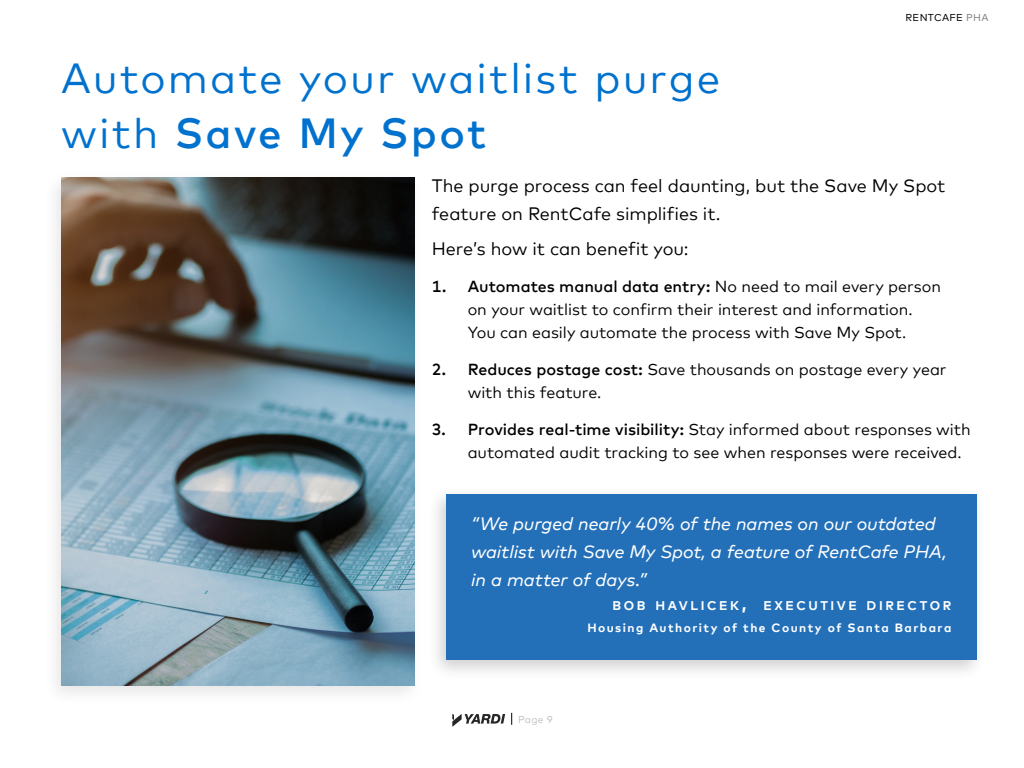
<style>
.page{position:relative;width:1024px;height:768px;background:#fff}
.page>*{position:absolute;margin:0;border:0;box-sizing:border-box;transform-origin:0 0}
.t1{font:42px/55px "Mark Offc Pro";letter-spacing:.045em;color:#0072ce}
.Body_Paragraph_1{font:italic 18px/28px "Mark Offc Pro";letter-spacing:-.005em;color:#fff}
.Body_Paragraph_1-2{font:18px/28px "Mark Offc Pro";color:#000}
.Body_Paragraph_1-3{font:16px/23px "Mark Offc Pro";color:#000}
.Body_Paragraph_1-4{font:700 12.6px "Mark Offc Pro";letter-spacing:.205em;color:#fff}
.Body_Paragraph_1-5{font:700 12px "Mark Offc Pro";letter-spacing:.12em;color:#fff}
.t2{font:10px "Mark Offc Pro";letter-spacing:.03em;color:#000}
.t3{font:10px "Mark Offc Pro";color:#bfbfbf}
.s1{color:#808080}
.s2{font-weight:500}
.s3{font-size:18px}
</style>
<div class="page">
<div style="left:428px;top:486px;width:559px;height:195px;background:#000;opacity:.19"></div>
<div style="left:446px;top:494px;width:530px;height:166px;background:#2370b9"></div>
<svg style="left:452px;top:714px;width:53px;height:13px"></svg>
<svg style="left:511px;top:713px;width:1px;height:12px"></svg>
<div style="left:43px;top:170px;width:382px;height:537px;background:#000;opacity:.1"></div>
<img style="left:61px;top:178px;width:353px;height:508px">
<p class="t2" style="left:906px;top:10px;width:84px">RENTCAFE <span class="s1">PHA</span></p>
<h3 class="t1" style="left:61px;top:48px;width:661px">Automate your waitlist purge with <span class="s2">Save My Spot</span></h3>
<p class="Body_Paragraph_1-2" style="left:432px;top:170px;width:515px">The purge process can feel daunting, but the Save My Spot feature on RentCafe simplifies it.</p>
<p class="Body_Paragraph_1-2" style="left:432px;top:233px;width:258px">Here’s how it can benefit you:</p>
<p class="Body_Paragraph_1-3" style="left:432px;top:274px;width:511px;text-align:center"><span class="s2">1. Automates manual data entry:</span> No need to mail every person on your waitlist to confirm their interest and information.<br>You can easily automate the process with Save My Spot.</p>
<p class="Body_Paragraph_1-3" style="left:468px;top:357px;width:480px;text-indent:-36px"><span class="s2">2. Reduces postage cost:</span> Save thousands on postage every year with this feature.</p>
<p class="Body_Paragraph_1-3" style="left:468px;top:417px;width:505px;text-indent:-36px"><span class="s2">3. Provides real-time visibility:</span> Stay informed about responses with automated audit tracking to see when responses were received.</p>
<p class="Body_Paragraph_1" style="left:471px;top:508px;width:477px">“We purged nearly 40% of the names on our outdated waitlist with Save My Spot, a feature of RentCafe PHA, in a matter of days.”</p>
<p class="Body_Paragraph_1-4" style="left:613px;top:596px;width:340px">BOB HAVLICEK<span class="s3">,</span> EXECUTIVE DIRECTOR</p>
<p class="Body_Paragraph_1-5" style="left:587px;top:619px;width:366px">Housing Authority of the County of Santa Barbara</p>
<p class="t3" style="left:518px;top:712px;width:36px">Page 9</p>
</div>
